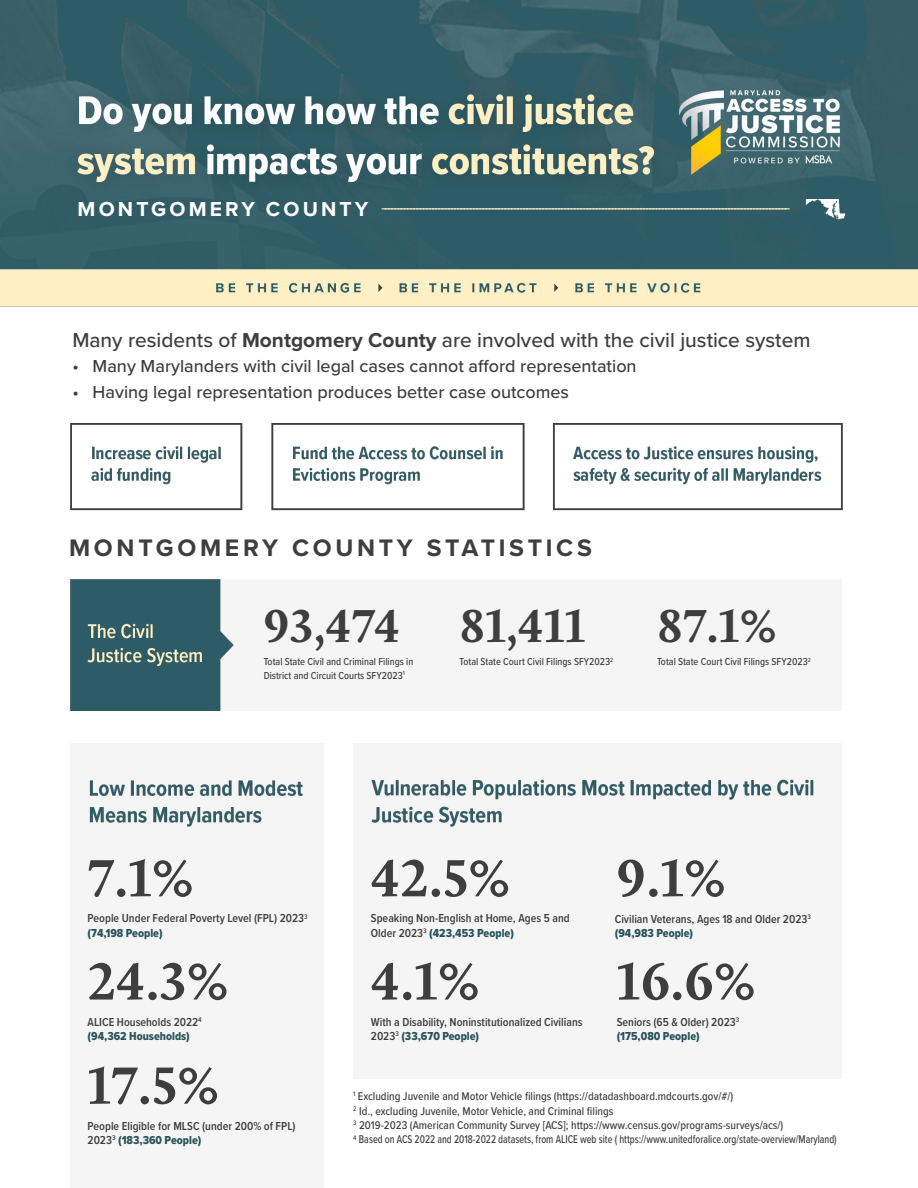
<style>
.page{position:relative;width:918px;height:1188px;background:#fff}
.page>*{position:absolute;margin:0;border:0;box-sizing:border-box;transform-origin:0 0}
.t1{font:700 54.15px "Calluna";letter-spacing:.015em;color:#3e3e3e}
.t2{font:700 47.85px "Calluna";letter-spacing:.015em;color:#3e3e3e}
.t3{font:700 24.75px "Proxima Nova";letter-spacing:.15em;color:#3e3e3e}
.t4{font:300 21px "Proxima Nova";color:#fff0c5}
.t5{font:500 20.85px "Proxima Nova";color:#3e3e3e}
.t6{font:500 18px "Proxima Nova";color:#3e3e3e}
.t7{font:600 12px "Proxima Nova Cond";color:#3e3e3e}
.t8{font:12px "Proxima Nova Cond Extrabld";color:#29525b}
.t9{font:500 11.7px/14.4px "Proxima Nova Cond";color:#3e3e3e}
.t10{font:500 10.5px/13.5px "Proxima Nova Cond";color:#3e3e3e}
.s1{font-weight:700;color:#fff}
.s2{font-weight:700}
.s3{font-family:"Proxima Nova Cond";font-weight:600;color:#3e3e3e}
</style>
<div class="page">
<img style="left:0;top:0;width:918px;height:511px">
<div style="left:70px;top:743px;width:253px;height:445px;background:#f5f5f5"></div>
<svg style="left:70px;top:579px;width:166px;height:132px;fill:#2e5c66"></svg>
<div style="left:353px;top:743px;width:489px;height:335px;background:#f5f5f5"></div>
<h3 class="t4" style="left:78px;top:193px;width:714px"><span class="s1">M O N T G O M E R Y C O U N T Y</span> ---------------------------------------------------------------------------------------------------------------------------------</h3>
<h3 class="t5" style="left:72px;top:324px;width:740px">Many residents of <span class="s2">Montgomery County</span> are involved with the civil justice system</h3>
<h3 class="t6" style="left:72px;top:353px;width:566px">• Many Marylanders with civil legal cases cannot afford representation</h3>
<h3 class="t6" style="left:72px;top:379px;width:498px">• Having legal representation produces better case outcomes</h3>
<h3 class="t3" style="left:69px;top:529px;width:524px">MONTGOMERY COUNTY STATISTICS</h3>
<h2 class="t2" style="left:264px;top:596px;width:137px">93,474</h2>
<h2 class="t2" style="left:460px;top:596px;width:127px">81,411</h2>
<h2 class="t2" style="left:657px;top:596px;width:120px">87.1%</h2>
<p class="t10" style="left:264px;top:655px;width:151px">Total State Civil and Criminal Filings in<br>District and Circuit Courts SFY2023<sup>1</sup></p>
<p class="t10" style="left:459px;top:655px;width:155px">Total State Court Civil Filings SFY2023<sup>2</sup></p>
<p class="t10" style="left:657px;top:655px;width:155px">Total State Court Civil Filings SFY2023<sup>2</sup></p>
<h1 class="t1" style="left:88px;top:845px;width:107px">7.1%</h1>
<h1 class="t1" style="left:371px;top:845px;width:140px">42.5%</h1>
<h1 class="t1" style="left:617px;top:845px;width:110px">9.1%</h1>
<p class="t7" style="left:88px;top:910px;width:222px">People Under Federal Poverty Level (FPL) 2023<sup>3</sup></p>
<p class="t8" style="left:88px;top:924px;width:77px">(74,198 People)</p>
<p class="t7" style="left:371px;top:910px;width:200px">Speaking Non-English at Home, Ages 5 and</p>
<p class="t8" style="left:371px;top:924px;width:145px"><span class="s3">Older 2023</span><sup>3</sup> (423,453 People)</p>
<p class="t7" style="left:615px;top:910px;width:198px">Civilian Veterans, Ages 18 and Older 2023<sup>3</sup></p>
<p class="t8" style="left:615px;top:924px;width:80px">(94,983 People)</p>
<h1 class="t1" style="left:88px;top:948px;width:142px">24.3%</h1>
<h1 class="t1" style="left:371px;top:948px;width:110px">4.1%</h1>
<h1 class="t1" style="left:617px;top:948px;width:140px">16.6%</h1>
<p class="t7" style="left:88px;top:1013px;width:116px">ALICE Households 2022<sup>4</sup></p>
<p class="t8" style="left:88px;top:1027px;width:104px">(94,362 Households)</p>
<h1 class="t1" style="left:88px;top:1052px;width:132px">17.5%</h1>
<p class="t7" style="left:88px;top:1117px;width:210px">People Eligible for MLSC (under 200% of FPL)</p>
<p class="t8" style="left:88px;top:1131px;width:115px"><span class="s3">2023</span><sup>3</sup> (183,360 People)</p>
<p class="t7" style="left:371px;top:1013px;width:213px">With a Disability, Noninstitutionalized Civilians</p>
<p class="t8" style="left:371px;top:1027px;width:110px"><span class="s3">2023</span><sup>3</sup> (33,670 People)</p>
<p class="t7" style="left:617px;top:1013px;width:124px">Seniors (65 &amp; Older) 2023<sup>3</sup></p>
<p class="t8" style="left:617px;top:1027px;width:85px">(175,080 People)</p>
<p class="t9" style="left:353px;top:1089px;width:485px"><sup>1</sup> Excluding Juvenile and Motor Vehicle filings (https://datadashboard.mdcourts.gov/#/)<br><sup>2</sup> Id., excluding Juvenile, Motor Vehicle, and Criminal filings<br><sup>3</sup> 2019-2023 (American Community Survey [ACS]; https://www.census.gov/programs-surveys/acs/)<br><sup>4</sup> Based on ACS 2022 and 2018-2022 datasets, from ALICE web site ( https://www.unitedforalice.org/state-overview/Maryland)</p>
</div>
